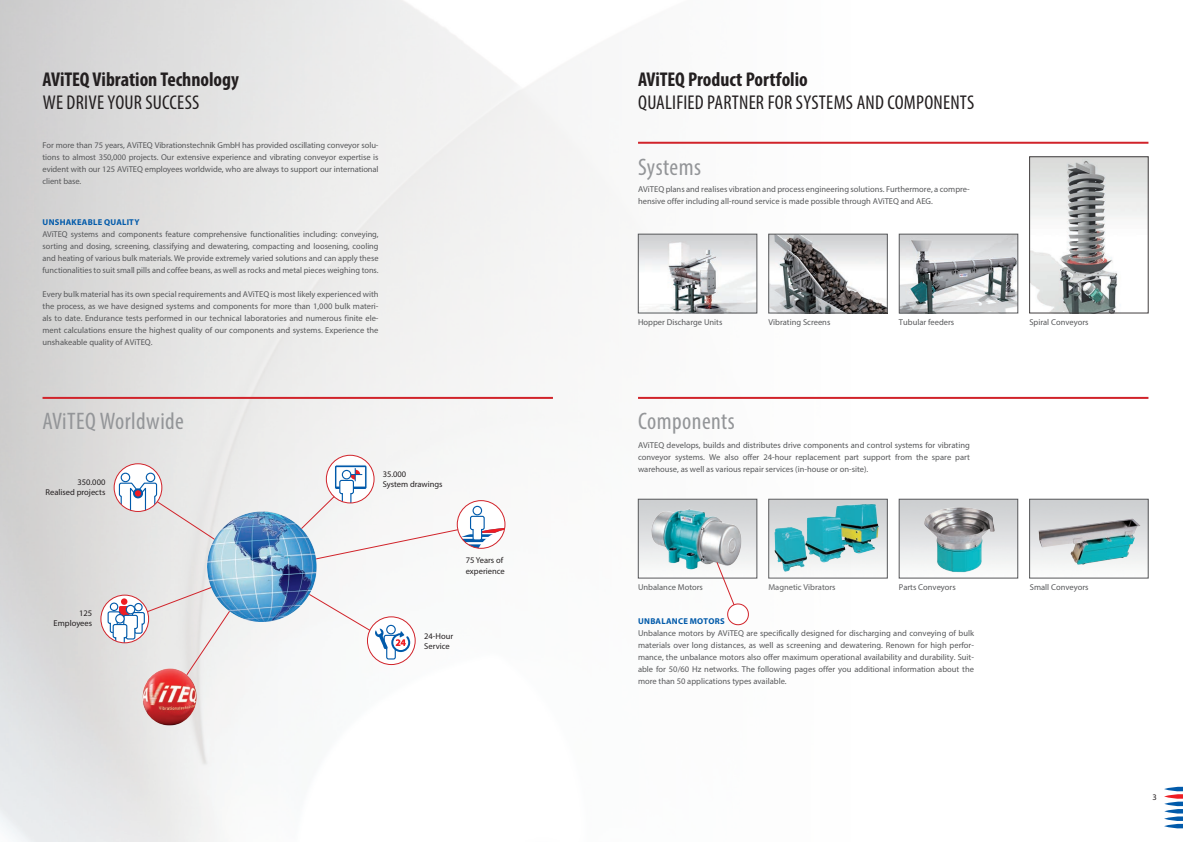
<style>
.page{position:relative;width:1191px;height:842px;background:#fff}
.page>*{position:absolute;margin:0;border:0;box-sizing:border-box;transform-origin:0 0}
.t1{font:condensed 24px "Myriad Pro";letter-spacing:.02em;color:#939598}
.t2{font:condensed 20px "Myriad Pro";letter-spacing:.01em;color:#231f20}
.t3{font:700 condensed 20px "Myriad Pro";color:#231f20}
.t4{font:8.5px/12px "Myriad Pro";color:#57585a;text-align:justify}
.t5{font:8.5px/10.2px "Myriad Pro";color:#231f20}
.t6{font:700 8.5px "Myriad Pro";letter-spacing:.03em;color:#015aaa}
</style>
<div class="page">
<svg style="left:1164px;top:787px;width:18px;height:41px"></svg>
<div style="left:768px;top:499px;width:119px;height:79px;border:1px solid #57585a"></div>
<div style="left:899px;top:499px;width:119px;height:79px;border:1px solid #57585a"></div>
<div style="left:1029px;top:499px;width:119px;height:79px;border:1px solid #57585a"></div>
<img style="left:850px;top:503px;width:36px;height:72px">
<img style="left:923px;top:506px;width:73px;height:68px">
<img style="left:1037px;top:517px;width:104px;height:48px">
<img style="left:0;top:0;width:850px;height:842px">
<svg style="left:326px;top:455px;width:48px;height:48px"></svg>
<svg style="left:101px;top:595px;width:48px;height:48px"></svg>
<hr style="left:43px;top:397px;width:510px;height:2px;background:#d1232a">
<svg style="left:107px;top:464px;width:398px;height:238px"></svg>
<img style="left:131px;top:660px;width:76px;height:74px">
<img style="left:207px;top:512px;width:119px;height:109px">
<hr style="left:638px;top:142px;width:510px;height:2px;background:#d1232a">
<hr style="left:638px;top:397px;width:510px;height:2px;background:#d1232a">
<img style="left:640px;top:236px;width:115px;height:75px">
<div style="left:638px;top:234px;width:119px;height:79px;border:1px solid #57585a"></div>
<img style="left:901px;top:236px;width:115px;height:75px">
<div style="left:899px;top:234px;width:119px;height:79px;border:1px solid #57585a"></div>
<img style="left:770px;top:236px;width:115px;height:75px">
<div style="left:768px;top:234px;width:119px;height:79px;border:1px solid #57585a"></div>
<img style="left:1031px;top:158px;width:115px;height:153px">
<div style="left:1029px;top:156px;width:119px;height:157px;border:1px solid #231f20"></div>
<img style="left:640px;top:501px;width:115px;height:75px">
<div style="left:638px;top:499px;width:119px;height:79px;border:1px solid #57585a"></div>
<img style="left:649px;top:507px;width:94px;height:64px">
<svg style="left:716px;top:562px;width:34px;height:64px"></svg>
<h2 class="t3" style="left:43px;top:67px;width:198px">AViTEQ Vibration Technology</h2>
<h2 class="t2" style="left:43px;top:90px;width:158px">WE DRIVE YOUR SUCCESS</h2>
<p class="t4" style="left:43px;top:139px;width:337px">For more than 75 years, AViTEQ Vibrationstechnik GmbH has provided oscillating conveyor solu&shy;tions to almost 350,000 projects. Our extensive experience and vibrating conveyor expertise is evident with our 125 AViTEQ employees worldwide, who are always to support our international client base.</p>
<p class="t6" style="left:43px;top:216px;width:98px">UNSHAKEABLE QUALITY</p>
<p class="t4" style="left:43px;top:228px;width:337px">AViTEQ systems and components feature comprehensive functionalities including: conveying, sorting and dosing, screening, classifying and dewatering, compacting and loosening, cooling and heating of various bulk materials. We provide extremely varied solutions and can apply these functionalities to suit small pills and coffee beans, as well as rocks and metal pieces weighing tons.</p>
<p class="t4" style="left:43px;top:288px;width:337px">Every bulk material has its own special requirements and AViTEQ is most likely experienced with the process, as we have designed systems and components for more than 1,000 bulk materi&shy;als to date. Endurance tests performed in our technical laboratories and numerous finite ele&shy;ment calculations ensure the highest quality of our components and systems. Experience the unshakeable quality of AViTEQ.</p>
<h1 class="t1" style="left:43px;top:407px;width:143px">AViTEQ Worldwide</h1>
<p class="t5" style="left:46px;top:477px;width:61px;text-align:right">350.000<br>Realised projects</p>
<p class="t5" style="left:54px;top:608px;width:40px;text-align:right">125<br>Employees</p>
<p class="t5" style="left:383px;top:468px;width:61px">35.000<br>System drawings</p>
<p class="t5" style="left:466px;top:555px;width:41px">75 Years of experience</p>
<p class="t5" style="left:424px;top:631px;width:31px">24-Hour<br>Service</p>
<h2 class="t3" style="left:638px;top:67px;width:171px">AViTEQ Product Portfolio</h2>
<h2 class="t2" style="left:638px;top:90px;width:338px">QUALIFIED PARTNER FOR SYSTEMS AND COMPONENTS</h2>
<h1 class="t1" style="left:638px;top:152px;width:64px">Systems</h1>
<p class="t4" style="left:638px;top:183px;width:333px">AViTEQ plans and realises vibration and process engineering solutions. Furthermore, a compre&shy;hensive offer including all-round service is made possible through AViTEQ and AEG.</p>
<p class="t4" style="left:638px;top:316px;width:86px">Hopper Discharge Units</p>
<p class="t4" style="left:768px;top:316px;width:63px">Vibrating Screens</p>
<p class="t4" style="left:899px;top:316px;width:57px">Tubular feeders</p>
<h1 class="t1" style="left:638px;top:407px;width:98px">Components</h1>
<p class="t4" style="left:638px;top:438px;width:333px">AViTEQ develops, builds and distributes drive components and control systems for vibrating conveyor systems. We also offer 24-hour replacement part support from the spare part warehouse, as well as various repair services (in-house or on-site).</p>
<p class="t4" style="left:1029px;top:316px;width:61px">Spiral Conveyors</p>
<p class="t4" style="left:638px;top:581px;width:66px">Unbalance Motors</p>
<p class="t4" style="left:768px;top:581px;width:69px">Magnetic Vibrators</p>
<p class="t4" style="left:899px;top:581px;width:58px">Parts Conveyors</p>
<p class="t4" style="left:1030px;top:581px;width:60px">Small Conveyors</p>
<p class="t6" style="left:638px;top:616px;width:88px">UNBALANCE MOTORS</p>
<p class="t4" style="left:638px;top:627px;width:337px">Unbalance motors by AViTEQ are specifically designed for discharging and conveying of bulk materials over long distances, as well as screening and dewatering. Renown for high perfor&shy;mance, the unbalance motors also offer maximum operational availability and durability. Suit&shy;able for 50/60 Hz networks. The following pages offer you additional information about the more than 50 applications types available.</p>
<p class="t5" style="left:1152px;top:792px;width:6px">3</p>
</div>
